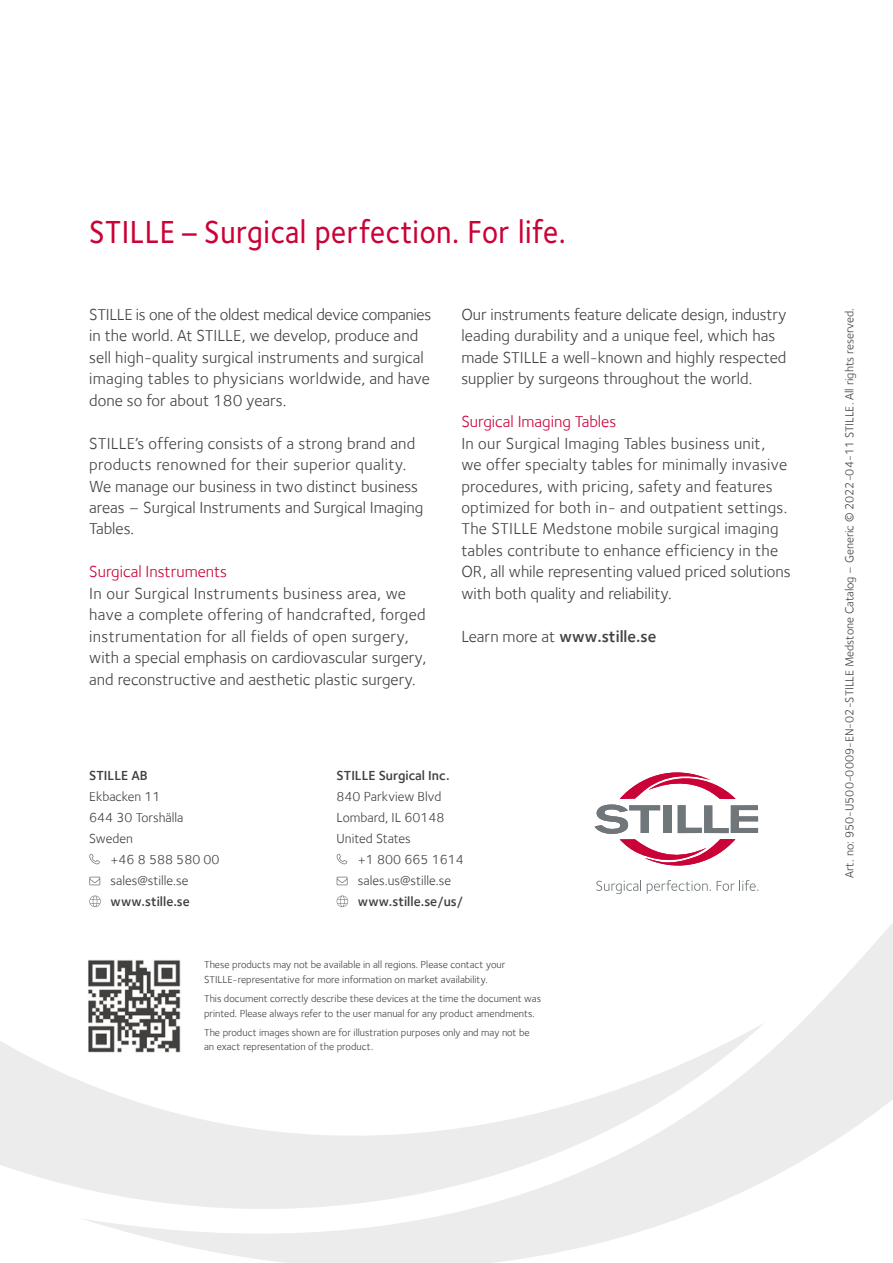
<style>
.page{position:relative;width:893px;height:1263px;background:#fff}
.page>*{position:absolute;margin:0;border:0;box-sizing:border-box;transform-origin:0 0}
.t1{font:500 33px "Foundry Sterling";letter-spacing:.02em;color:#ca0237;scale:.9 1}
.t2{font:16.5px/21.5px "Foundry Sterling";color:#414140}
.t3{font:16.5px "Foundry Sterling";color:#ca0237}
.t4{font:600 16.5px "Foundry Sterling";color:#414140}
.t5{font:13.5px/21px "Foundry Sterling";color:#414140}
.t6{font:600 13.5px "Foundry Sterling";color:#414140}
.t7{font:12px "Foundry Sterling";color:#414140}
.t8{font:10.5px/14.7px "Foundry Sterling";color:#414140}
.s1{font-weight:400}
</style>
<div class="page">
<svg style="left:594px;top:772px;width:164px;height:122px"></svg>
<svg style="left:268px;top:923px;width:625px;height:340px"></svg>
<svg style="left:0;top:1022px;width:765px;height:238px"></svg>
<svg style="left:89px;top:854px;width:11px;height:10px"></svg>
<svg style="left:89px;top:877px;width:11px;height:8px"></svg>
<svg style="left:89px;top:895px;width:12px;height:12px"></svg>
<svg style="left:337px;top:854px;width:10px;height:10px"></svg>
<svg style="left:337px;top:877px;width:11px;height:8px"></svg>
<svg style="left:337px;top:895px;width:11px;height:12px"></svg>
<img style="left:87px;top:959px;width:100px;height:99px">
<h1 class="t1" style="left:89px;top:213px;width:531px">STILLE – Surgical perfection. For life.</h1>
<p class="t2" style="left:89px;top:303px;width:343px">STILLE is one of the oldest medical device companies in the world. At STILLE, we develop, produce and sell high-quality surgical instruments and surgical imaging tables to physicians worldwide, and have done so for about 180 years.</p>
<p class="t2" style="left:89px;top:432px;width:335px">STILLE’s offering consists of a strong brand and products renowned for their superior quality.<br>We manage our business in two distinct business areas – Surgical Instruments and Surgical Imaging Tables.</p>
<p class="t3" style="left:89px;top:562px;width:139px">Surgical Instruments</p>
<p class="t2" style="left:89px;top:582px;width:339px">In our Surgical Instruments business area, we have a complete offering of handcrafted, forged instrumentation for all fields of open surgery, with a special emphasis on cardiovascular surgery, and reconstructive and aesthetic plastic surgery.</p>
<p class="t2" style="left:461px;top:303px;width:327px">Our instruments feature delicate design, industry leading durability and a unique feel, which has made STILLE a well-known and highly respected supplier by surgeons throughout the world.</p>
<p class="t3" style="left:461px;top:412px;width:156px">Surgical Imaging Tables</p>
<p class="t2" style="left:461px;top:432px;width:331px">In our Surgical Imaging Tables business unit,<br>we offer specialty tables for minimally invasive procedures, with pricing, safety and features optimized for both in- and outpatient settings.<br>The STILLE Medstone mobile surgical imaging tables contribute to enhance efficiency in the OR, all while representing valued priced solutions with both quality and reliability.</p>
<p class="t4" style="left:461px;top:626px;width:197px"><span class="s1">Learn more at</span> www.stille.se</p>
<p class="t6" style="left:89px;top:768px;width:60px">STILLE AB</p>
<p class="t5" style="left:89px;top:786px;width:96px">Ekbacken 11<br>644 30 Torshälla<br>Sweden</p>
<p class="t5" style="left:111px;top:849px;width:111px">+46 8 588 580 00 sales@stille.se</p>
<p class="t6" style="left:111px;top:894px;width:81px">www.stille.se</p>
<p class="t6" style="left:337px;top:768px;width:114px">STILLE Surgical Inc.</p>
<p class="t5" style="left:337px;top:786px;width:109px">840 Parkview Blvd<br>Lombard, IL 60148<br>United States</p>
<p class="t5" style="left:358px;top:849px;width:107px">+1 800 665 1614 sales.us@stille.se</p>
<p class="t6" style="left:358px;top:894px;width:107px">www.stille.se/us/</p>
<p class="t8" style="left:204px;top:957px;width:303px">These products may not be available in all regions. Please contact your<br>STILLE-representative for more information on market availability.</p>
<p class="t8" style="left:204px;top:991px;width:338px">This document correctly describe these devices at the time the document was printed. Please always refer to the user manual for any product amendments.</p>
<p class="t8" style="left:204px;top:1024px;width:327px">The product images shown are for illustration purposes only and may not be an exact representation of the product.</p>
<p class="t7" style="left:843px;top:878px;width:571px;rotate:-90deg">Art. no: 950-U500-0009-EN-02-STILLE Medstone Catalog – Generic © 2022-04-11 STILLE. All rights reserved.</p>
</div>
